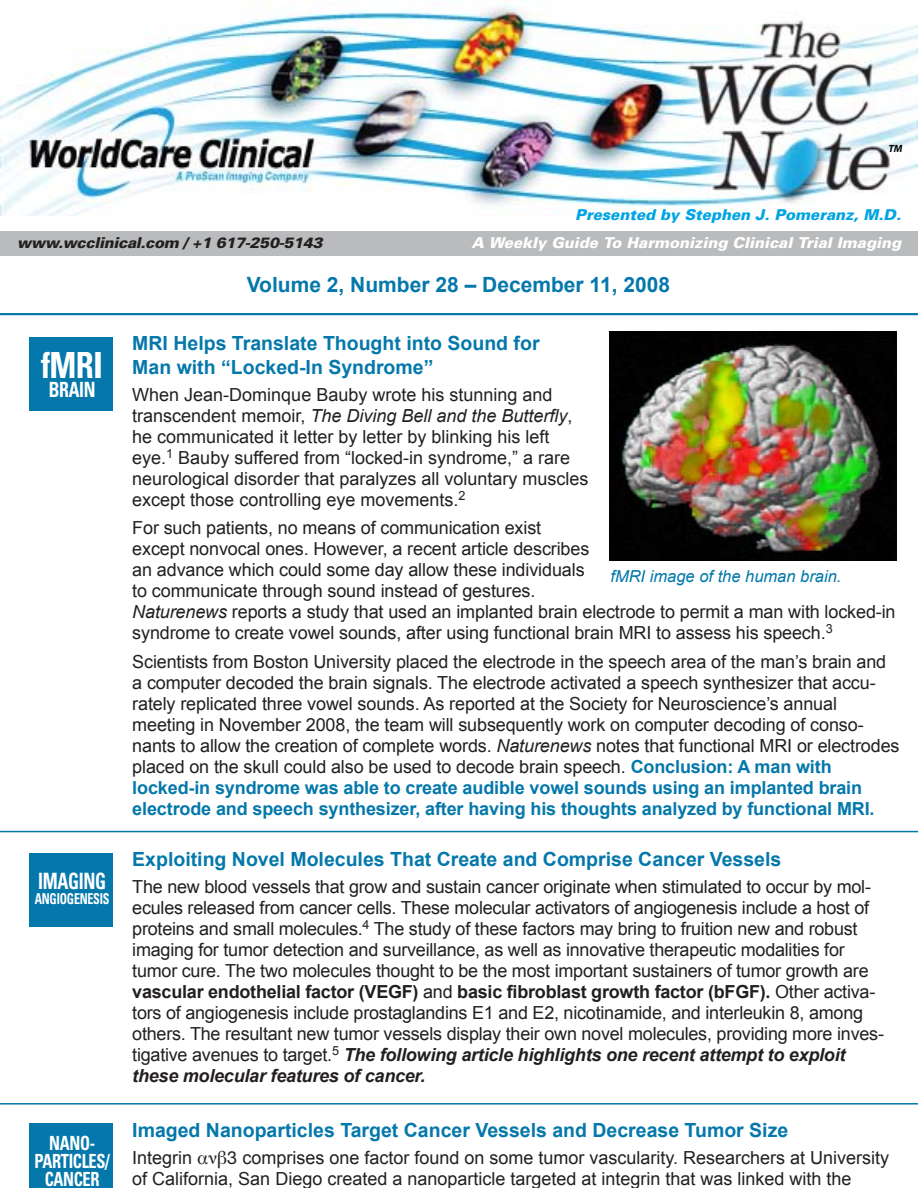
<style>
.page{position:relative;width:918px;height:1188px;background:#fff}
.page>*{position:absolute;margin:0;border:0;box-sizing:border-box;transform-origin:0 0}
.t1{font:700 condensed 36px "Univers";color:#fff;scale:.9 1}
.t2{font:700 condensed 22.5px "Univers";letter-spacing:-.02em;color:#fff;scale:.8 1}
.t3{font:700 21px "Arial";color:#0578ab}
.t4{font:700 condensed 21px "Univers";letter-spacing:-.02em;color:#fff;scale:.84 1}
.t5{font:700 19.5px/23.4px "Arial";color:#0578ab}
.t6{font:700 condensed 19.5px/18px "Univers";letter-spacing:-.02em;color:#fff;text-align:center;scale:.84 1}
.t7{font:18px/21px "Arial";letter-spacing:-.005em;color:#231f20}
.t8{font:italic 16.5px "Arial";color:#0078ab}
.t9{font:italic 900 15px "Univers";color:#fff}
.t10{font:italic 900 15px "Univers";letter-spacing:-.02em;color:#231f20}
.t11{font:italic 900 15px "Univers";color:#00a4e3}
.t12{font:700 condensed 15px "Univers";letter-spacing:-.02em;color:#fff;scale:.8 1}
.t13{font:italic 700 10.5px "Myriad";color:#010101}
.s1{font-style:italic}
.s2{font-weight:700;color:#0578ab}
.s3{font-weight:700}
.s4{font-weight:700;font-style:italic}
.s5{font-family:"Times"}
.s6{font-family:"Helvetica Neue"}
</style>
<div class="page">
<div style="left:29px;top:853px;width:84px;height:74px;background:#0578ab"></div>
<hr style="left:0;top:313px;width:918px;height:2px;background:#0578ab">
<img style="left:0;top:0;width:918px;height:216px">
<div style="left:0;top:231px;width:918px;height:25px;background:#b9bbbd"></div>
<div style="left:29px;top:1123px;width:84px;height:65px;background:#0578ab"></div>
<hr style="left:0;top:1103px;width:918px;height:2px;background:#0578ab">
<hr style="left:0;top:831px;width:918px;height:1px;background:#0578ab">
<div style="left:29px;top:337px;width:84px;height:74px;background:#0578ab"></div>
<img style="left:609px;top:332px;width:288px;height:229px">
<p class="t13" style="left:888px;top:143px;width:16px">TM</p>
<p class="t11" style="left:575px;top:206px;width:327px">Presented by Stephen J. Pomeranz, M.D.</p>
<p class="t10" style="left:17px;top:234px;width:307px">www.wcclinical.com / +1 617-250-5143</p>
<p class="t9" style="left:472px;top:234px;width:431px">A Weekly Guide To Harmonizing Clinical Trial Imaging</p>
<h1 class="t1" style="left:41px;top:343px;width:70px">fMRI</h1>
<p class="t4" style="left:49px;top:377px;width:57px">BRAIN</p>
<p class="t2" style="left:38px;top:867px;width:86px">IMAGING</p>
<p class="t12" style="left:35px;top:889px;width:95px">ANGIOGENESIS</p>
<p class="t6" style="left:34px;top:1134px;width:91px">NANO-<br>PARTICLES/<br>CANCER</p>
<p class="t3" style="left:247px;top:273px;width:425px">Volume 2, Number 28 – December 11, 2008</p>
<p class="t5" style="left:132px;top:332px;width:409px">MRI Helps Translate Thought into Sound for<br>Man with “Locked-In Syndrome”</p>
<p class="t7" style="left:132px;top:384px;width:458px">When Jean-Dominque Bauby wrote his stunning and transcendent memoir, <span class="s1">The Diving Bell and the Butterfly</span>, he communicated it letter by letter by blinking his left eye.<sup>1</sup> Bauby suffered from “locked-in syndrome,” a rare neurological disorder that paralyzes all voluntary muscles except those controlling eye movements.<sup>2</sup></p>
<p class="t7" style="left:132px;top:517px;width:765px">For such patients, no means of communication exist<br>except nonvocal ones. However, a recent article describes<br>an advance which could some day allow these individuals<br>to communicate through sound instead of gestures.<br><span class="s1">Naturenews</span> reports a study that used an implanted brain electrode to permit a man with locked-in syndrome to create vowel sounds, after using functional brain MRI to assess his speech.<sup>3</sup></p>
<p class="t7" style="left:132px;top:651px;width:769px">Scientists from Boston University placed the electrode in the speech area of the man’s brain and a computer decoded the brain signals. The electrode activated a speech synthesizer that accu&shy;rately replicated three vowel sounds. As reported at the Society for Neuroscience’s annual meeting in November 2008, the team will subsequently work on computer decoding of conso&shy;nants to allow the creation of complete words. <span class="s1">Naturenews</span> notes that functional MRI or electrodes placed on the skull could also be used to decode brain speech. <span class="s2">Conclusion: A man with locked-in syndrome was able to create audible vowel sounds using an implanted brain electrode and speech synthesizer, after having his thoughts analyzed by functional MRI.</span></p>
<p class="t8" style="left:610px;top:567px;width:233px">fMRI image of the human brain.</p>
<p class="t5" style="left:132px;top:847px;width:651px">Exploiting Novel Molecules That Create and Comprise Cancer Vessels</p>
<p class="t7" style="left:132px;top:876px;width:753px">The new blood vessels that grow and sustain cancer originate when stimulated to occur by mol&shy;ecules released from cancer cells. These molecular activators of angiogenesis include a host of proteins and small molecules.<sup>4</sup> The study of these factors may bring to fruition new and robust imaging for tumor detection and surveillance, as well as innovative therapeutic modalities for tumor cure. The two molecules thought to be the most important sustainers of tumor growth are <span class="s3">vascular endothelial factor (VEGF)</span> and <span class="s3">basic fibroblast growth factor (bFGF).</span> Other activa&shy;tors of angiogenesis include prostaglandins E1 and E2, nicotinamide, and interleukin 8, among others. The resultant new tumor vessels display their own novel molecules, providing more inves&shy;tigative avenues to target.<sup>5</sup> <span class="s4">The following article highlights one recent attempt to exploit these molecular features of cancer.</span></p>
<p class="t5" style="left:132px;top:1118px;width:658px">Imaged Nanoparticles Target Cancer Vessels and Decrease Tumor Size</p>
<p class="t7" style="left:132px;top:1147px;width:758px">Integrin <span class="s5">ανβ</span><span class="s6">3</span> comprises one factor found on some tumor vascularity. Researchers at University of California, San Diego created a nanoparticle targeted at integrin that was linked with the</p>
</div>
